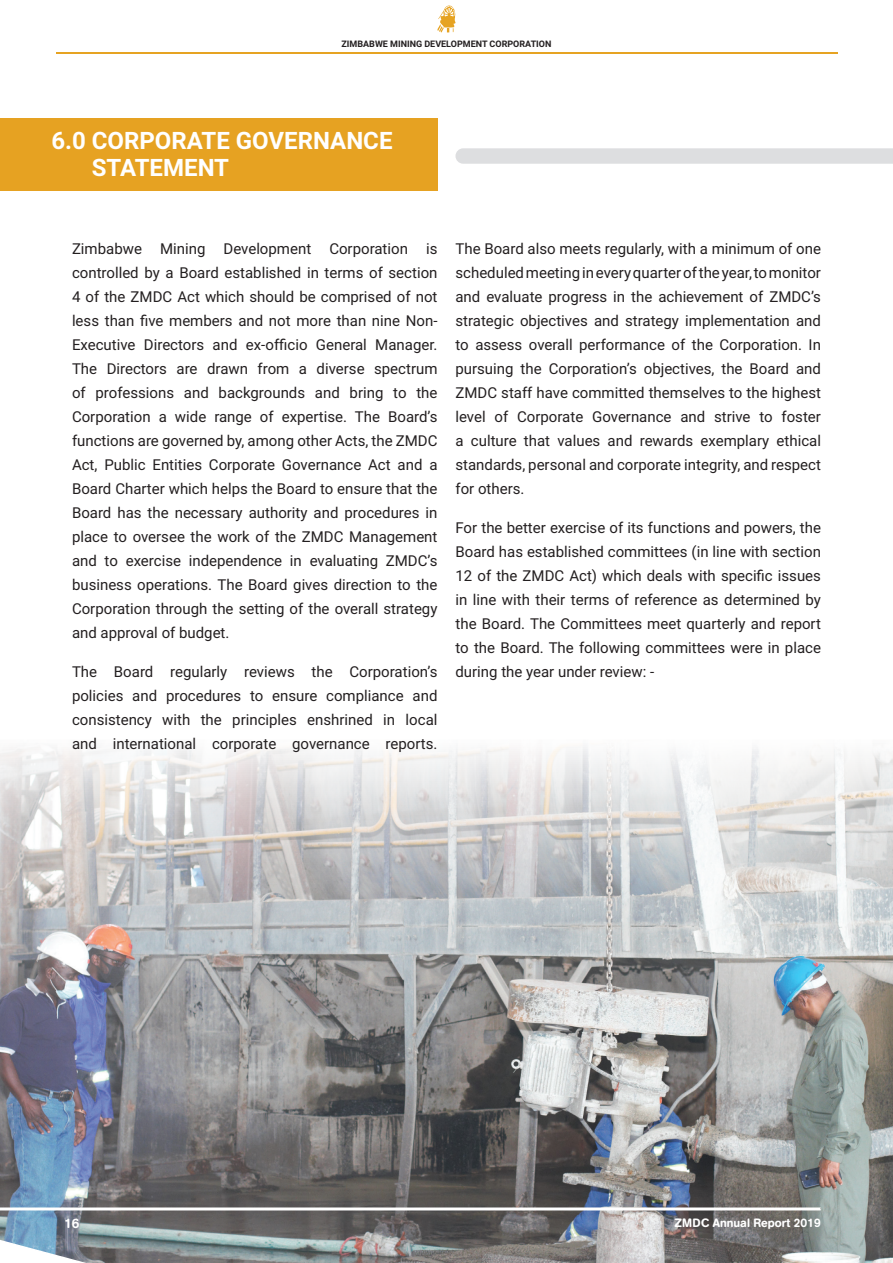
<style>
.page{position:relative;width:893px;height:1263px;background:#fff}
.page>*{position:absolute;margin:0;border:0;box-sizing:border-box;transform-origin:0 0}
.t1{font:700 24px/27px "Roboto";color:#fff}
.t2{font:15px/24px "Roboto";color:#231f20;text-align:justify}
.t3{font:500 13.5px "AG Book Rounded";color:#fff}
.t4{font:500 12px "AG Book Rounded";color:#fff}
.t5{font:700 9px "Roboto";color:#231f20}
</style>
<div class="page">
<svg style="left:437px;top:5px;width:19px;height:28px"></svg>
<hr style="left:56px;top:52px;width:781px;height:2px;background:#e6a322">
<img style="left:0;top:746px;width:893px;height:517px">
<div style="left:0;top:118px;width:437px;height:72px;background:#e6a222"></div>
<svg style="left:455px;top:148px;width:438px;height:16px;background:#dedfe1"></svg>
<svg style="left:0;top:1211px;width:170px;height:52px;background:#85959e"></svg>
<hr style="left:0;top:1207px;width:821px;height:3px;background:#fff">
<p class="t5" style="left:341px;top:37px;width:211px">ZIMBABWE MINING DEVELOPMENT CORPORATION</p>
<h1 class="t1" style="left:92px;top:126px;width:302px;text-indent:-40px">6.0 CORPORATE GOVERNANCE<br>STATEMENT</h1>
<p class="t2" style="left:72px;top:236px;width:367px">Zimbabwe Mining Development Corporation is controlled by a Board established in terms of section 4 of the ZMDC Act which should be comprised of not less than five members and not more than nine Non-Executive Directors and ex-officio General Manager.<br>The Directors are drawn from a diverse spectrum of professions and backgrounds and bring to the Corporation a wide range of expertise. The Board’s functions are governed by, among other Acts, the ZMDC Act, Public Entities Corporate Governance Act and a Board Charter which helps the Board to ensure that the Board has the necessary authority and procedures in place to oversee the work of the ZMDC Management and to exercise independence in evaluating ZMDC’s business operations. The Board gives direction to the Corporation through the setting of the overall strategy and approval of budget.</p>
<p class="t2" style="left:72px;top:659px;width:367px">The Board regularly reviews the Corporation’s policies and procedures to ensure compliance and consistency with the principles enshrined in local and international corporate governance reports.</p>
<p class="t2" style="left:455px;top:236px;width:367px">The Board also meets regularly, with a minimum of one scheduled meeting in every quarter of the year, to monitor and evaluate progress in the achievement of ZMDC’s strategic objectives and strategy implementation and to assess overall performance of the Corporation. In pursuing the Corporation’s objectives, the Board and ZMDC staff have committed themselves to the highest level of Corporate Governance and strive to foster a culture that values and rewards exemplary ethical standards, personal and corporate integrity, and respect for others.</p>
<p class="t2" style="left:455px;top:515px;width:367px">For the better exercise of its functions and powers, the Board has established committees (in line with section 12 of the ZMDC Act) which deals with specific issues in line with their terms of reference as determined by the Board. The Committees meet quarterly and report to the Board. The following committees were in place during the year under review: -</p>
<p class="t3" style="left:64px;top:1215px;width:17px">16</p>
<p class="t4" style="left:674px;top:1216px;width:148px">ZMDC Annual Report 2019</p>
</div>
